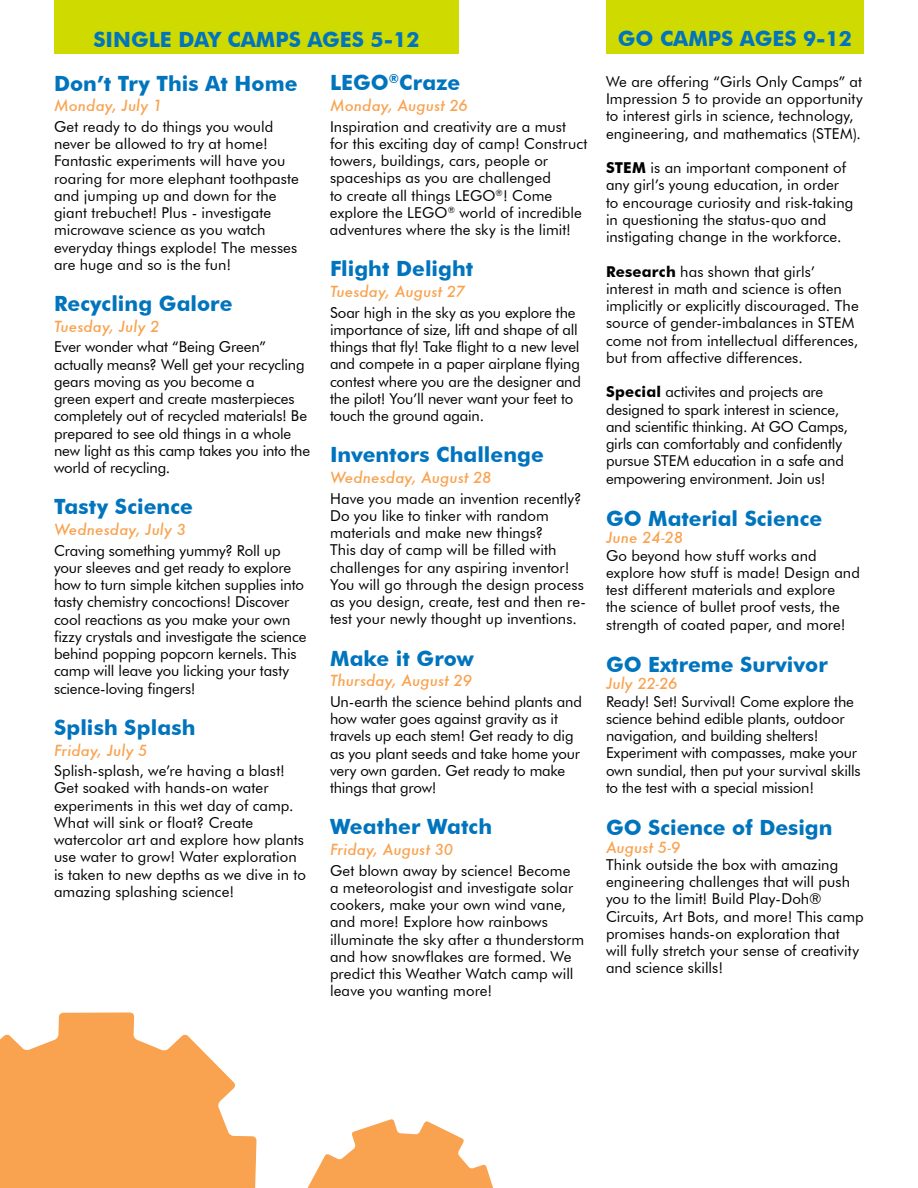
<style>
.page{position:relative;width:918px;height:1188px;background:#fff}
.page>*{position:absolute;margin:0;border:0;box-sizing:border-box;transform-origin:0 0}
.t1{font:700 21px "Futura BT";color:#0074bd}
.t2{font:15px/17.2px "Futura BT";color:#000}
.t3{font:italic 500 15px "Futura";letter-spacing:.005em;color:#f9a350}
.s1{font-weight:700}
</style>
<div class="page">
<svg style="left:307px;top:1119px;width:186px;height:69px"></svg>
<svg style="left:0;top:1012px;width:257px;height:176px;fill:#f9a350"></svg>
<div style="left:606px;top:0;width:258px;height:53px;background:#cfdb00"></div>
<div style="left:54px;top:0;width:405px;height:54px;background:#cfdb00"></div>
<h1 class="t1" style="left:93px;top:26px;width:328px">SINGLE DAY CAMPS AGES 5-12</h1>
<h1 class="t1" style="left:618px;top:26px;width:73px">GO Camp</h1>
<h1 class="t1" style="left:721px;top:26px;width:132px">s AGES 9-12</h1>
<h1 class="t1" style="left:54px;top:70px;width:245px">Don’t Try This At Home</h1>
<p class="t3" style="left:54px;top:95px;width:110px">Monday, July 1</p>
<p class="t2" style="left:54px;top:118px;width:246px">Get ready to do things you would never be allowed to try at home!<br>Fantastic experiments will have you roaring for more elephant toothpaste and jumping up and down for the giant trebuchet! Plus - investigate microwave science as you watch everyday things explode! The messes are huge and so is the fun!</p>
<h1 class="t1" style="left:54px;top:291px;width:180px">Recycling Galore</h1>
<p class="t3" style="left:54px;top:316px;width:107px">Tuesday, July 2</p>
<p class="t2" style="left:54px;top:338px;width:258px">Ever wonder what “Being Green” actually means? Well get your recycling gears moving as you become a<br>green expert and create masterpieces completely out of recycled materials! Be prepared to see old things in a whole new light as this camp takes you into the world of recycling.</p>
<h1 class="t1" style="left:54px;top:494px;width:141px">Tasty Science</h1>
<p class="t3" style="left:54px;top:519px;width:133px">Wednesday, July 3</p>
<p class="t2" style="left:54px;top:542px;width:254px">Craving something yummy? Roll up your sleeves and get ready to explore how to turn simple kitchen supplies into tasty chemistry concoctions! Discover cool reactions as you make your own fizzy crystals and investigate the science behind popping popcorn kernels. This camp will leave you licking your tasty science-loving fingers!</p>
<h1 class="t1" style="left:54px;top:715px;width:143px">Splish Splash</h1>
<p class="t3" style="left:54px;top:740px;width:95px">Friday, July 5</p>
<p class="t2" style="left:54px;top:762px;width:253px">Splish-splash, we’re having a blast!<br>Get soaked with hands-on water experiments in this wet day of camp.<br>What will sink or float? Create watercolor art and explore how plants use water to grow! Water exploration is taken to new depths as we dive in to amazing splashing science!</p>
<h1 class="t1" style="left:330px;top:70px;width:132px">LEGO<sup>®</sup>Craze</h1>
<p class="t3" style="left:330px;top:95px;width:139px">Monday, August 26</p>
<p class="t2" style="left:330px;top:118px;width:259px">Inspiration and creativity are a must for this exciting day of camp! Construct towers, buildings, cars, people or spaceships as you are challenged<br>to create all things LEGO<sup>®</sup>! Come explore the LEGO<sup>®</sup> world of incredible adventures where the sky is the limit!</p>
<h1 class="t1" style="left:330px;top:256px;width:145px">Flight Delight</h1>
<p class="t3" style="left:330px;top:281px;width:137px">Tuesday, August 27</p>
<p class="t2" style="left:330px;top:304px;width:253px">Soar high in the sky as you explore the importance of size, lift and shape of all things that fly! Take flight to a new level and compete in a paper airplane flying contest where you are the designer and the pilot! You’ll never want your feet to touch the ground again.</p>
<h1 class="t1" style="left:330px;top:442px;width:215px">Inventors Challenge</h1>
<p class="t3" style="left:330px;top:467px;width:163px">Wednesday, August 28</p>
<p class="t2" style="left:330px;top:490px;width:258px">Have you made an invention recently?<br>Do you like to tinker with random materials and make new things?<br>This day of camp will be filled with challenges for any aspiring inventor!<br>You will go through the design process as you design, create, test and then re&shy;test your newly thought up inventions.</p>
<h1 class="t1" style="left:330px;top:645px;width:145px">Make it Grow</h1>
<p class="t3" style="left:330px;top:670px;width:143px">Thursday, August 29</p>
<p class="t2" style="left:330px;top:693px;width:253px">Un-earth the science behind plants and how water goes against gravity as it travels up each stem! Get ready to dig as you plant seeds and take home your very own garden. Get ready to make things that grow!</p>
<h1 class="t1" style="left:330px;top:814px;width:164px">Weather Watch</h1>
<p class="t3" style="left:330px;top:839px;width:125px">Friday, August 30</p>
<p class="t2" style="left:330px;top:862px;width:256px">Get blown away by science! Become<br>a meteorologist and investigate solar cookers, make your own wind vane, and more! Explore how rainbows illuminate the sky after a thunderstorm and how snowflakes are formed. We predict this Weather Watch camp will leave you wanting more!</p>
<p class="t2" style="left:606px;top:73px;width:258px">We are offering “Girls Only Camps” at Impression 5 to provide an opportunity to interest girls in science, technology, engineering, and mathematics (STEM).</p>
<p class="t2" style="left:606px;top:159px;width:249px"><span class="s1">STEM</span> is an important component of any girl’s young education, in order to encourage curiosity and risk-taking in questioning the status-quo and instigating change in the workforce.</p>
<p class="t2" style="left:606px;top:263px;width:254px"><span class="s1">Research</span> has shown that girls’ interest in math and science is often implicitly or explicitly discouraged. The source of gender-imbalances in STEM come not from intellectual differences, but from affective differences.</p>
<p class="t2" style="left:606px;top:383px;width:244px"><span class="s1">Special</span> activites and projects are designed to spark interest in science, and scientific thinking. At GO Camps, girls can comfortably and confidently pursue STEM education in a safe and empowering environment. Join us!</p>
<h1 class="t1" style="left:606px;top:506px;width:218px">GO Material Science</h1>
<p class="t3" style="left:606px;top:528px;width:78px">June 24-28</p>
<p class="t2" style="left:606px;top:547px;width:255px">Go beyond how stuff works and explore how stuff is made! Design and test different materials and explore<br>the science of bullet proof vests, the strength of coated paper, and more!</p>
<h1 class="t1" style="left:606px;top:652px;width:223px">GO Extreme Survivor</h1>
<p class="t3" style="left:606px;top:673px;width:73px">July 22-26</p>
<p class="t2" style="left:606px;top:693px;width:256px">Ready! Set! Survival! Come explore the science behind edible plants, outdoor navigation, and building shelters!<br>Experiment with compasses, make your own sundial, then put your survival skills to the test with a special mission!</p>
<h1 class="t1" style="left:606px;top:815px;width:228px">GO Science of Design</h1>
<p class="t3" style="left:606px;top:837px;width:76px">August 5-9</p>
<p class="t2" style="left:606px;top:856px;width:259px">Think outside the box with amazing engineering challenges that will push you to the limit! Build Play-Doh® Circuits, Art Bots, and more! This camp promises hands-on exploration that will fully stretch your sense of creativity and science skills!</p>
</div>
